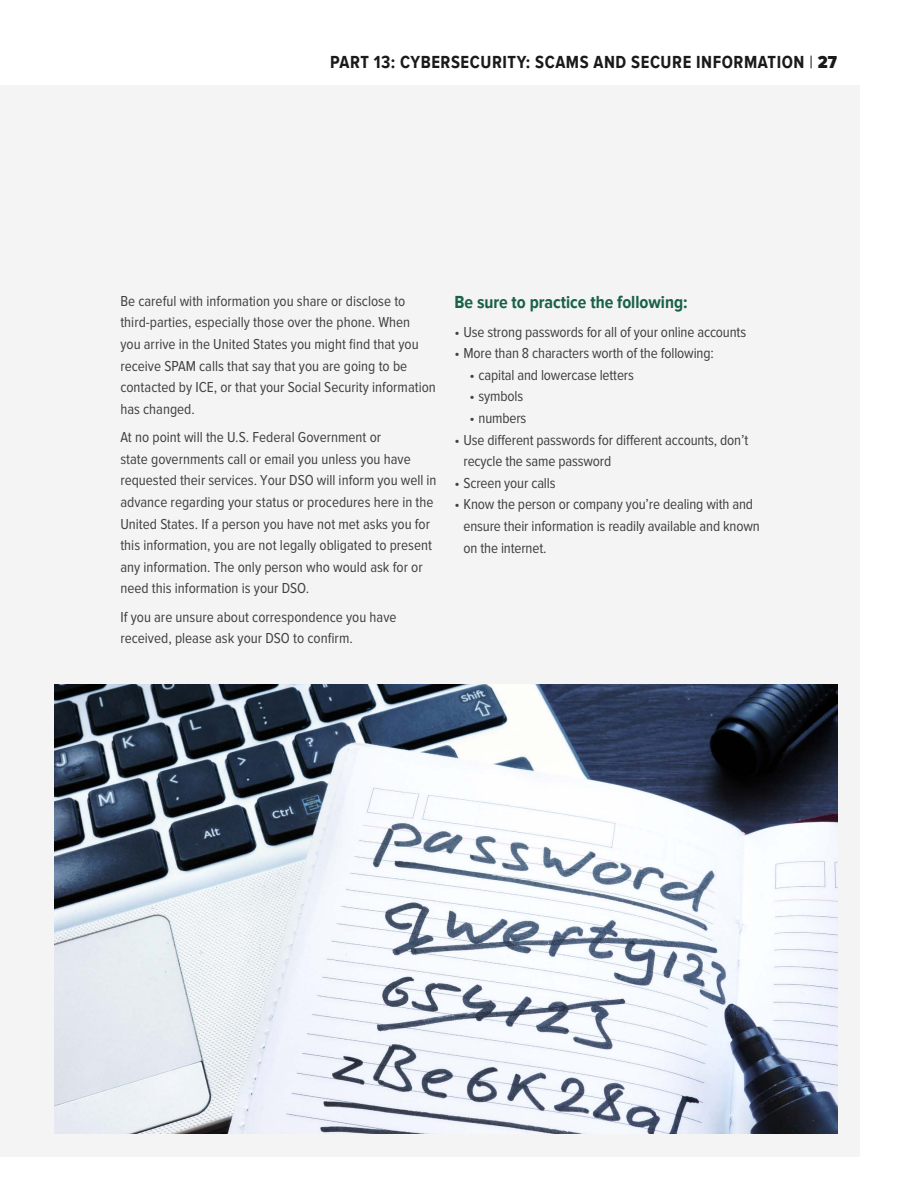
<style>
.page{position:relative;width:918px;height:1188px;background:#fff}
.page>*{position:absolute;margin:0;border:0;box-sizing:border-box;transform-origin:0 0}
.t1{font:700 18px "Proxima Nova Cond";letter-spacing:.03em;color:#1a1a1a}
.t2{font:700 18px "Proxima Nova Cond";color:#1a614c}
.t3{font:15px/21.6px "Proxima Nova Cond";color:#414042}
.s1{font-weight:400}
.s2{font-weight:900}
</style>
<div class="page">
<div style="left:0;top:85px;width:860px;height:1071px;background:#f4f4f4"></div>
<img style="left:54px;top:684px;width:783px;height:450px">
<p class="t1" style="left:330px;top:52px;width:508px">PART 13: CYBERSECURITY: SCAMS AND SECURE INFORMATION <span class="s1">|</span> <span class="s2">27</span></p>
<p class="t3" style="left:120px;top:291px;width:317px">Be careful with information you share or disclose to third-parties, especially those over the phone. When<br>you arrive in the United States you might find that you receive SPAM calls that say that you are going to be contacted by ICE, or that your Social Security information has changed.</p>
<p class="t3" style="left:120px;top:427px;width:318px">At no point will the U.S. Federal Government or<br>state governments call or email you unless you have requested their services. Your DSO will inform you well in advance regarding your status or procedures here in the United States. If a person you have not met asks you for this information, you are not legally obligated to present any information. The only person who would ask for or need this information is your DSO.</p>
<p class="t3" style="left:120px;top:607px;width:278px">If you are unsure about correspondence you have received, please ask your DSO to confirm.</p>
<p class="t2" style="left:454px;top:292px;width:235px">Be sure to practice the following:</p>
<p class="t3" style="left:454px;top:321px;width:293px">• Use strong passwords for all of your online accounts</p>
<p class="t3" style="left:454px;top:343px;width:261px">• More than 8 characters worth of the following:</p>
<p class="t3" style="left:470px;top:365px;width:166px">• capital and lowercase letters</p>
<p class="t3" style="left:470px;top:386px;width:55px">• symbols</p>
<p class="t3" style="left:470px;top:408px;width:58px">• numbers</p>
<p class="t3" style="left:464px;top:429px;width:286px;text-indent:-9px">• Use different passwords for different accounts, don’t recycle the same password</p>
<p class="t3" style="left:454px;top:473px;width:103px">• Screen your calls</p>
<p class="t3" style="left:464px;top:494px;width:298px;text-indent:-9px">• Know the person or company you’re dealing with and ensure their information is readily available and known on the internet.</p>
</div>
